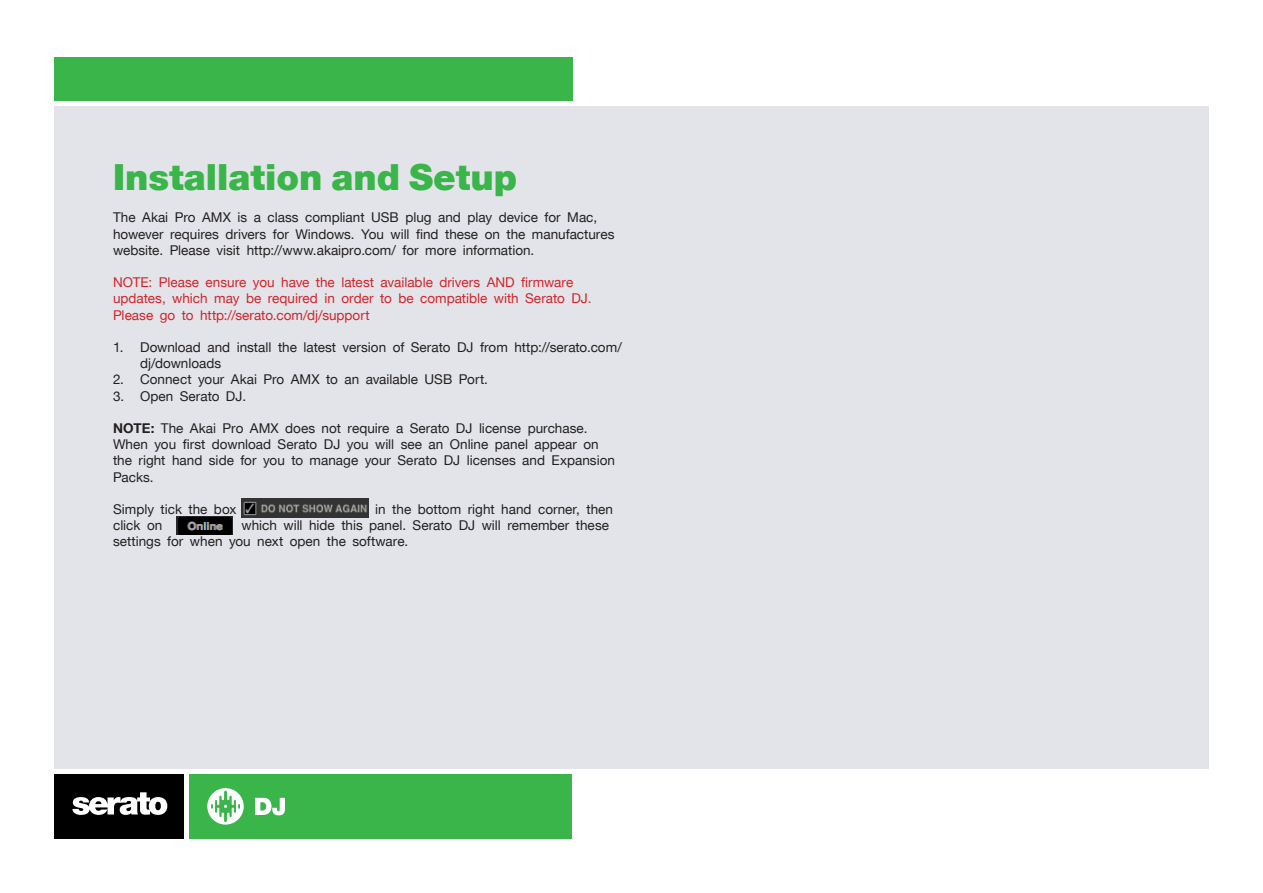
<style>
.page{position:relative;width:1263px;height:893px;background:#fff}
.page>*{position:absolute;margin:0;border:0;box-sizing:border-box;transform-origin:0 0}
.t1{font:900 36px "Serato";color:#3ab54a}
.t2{font:13.5px/16.2px "Serato";color:#231f20}
.t3{font:13.5px/16.2px "Serato";color:#d1232a}
.s1{font-weight:700}
</style>
<div class="page">
<div style="left:54px;top:106px;width:1155px;height:662px;background:#e2e4e9"></div>
<div style="left:54px;top:57px;width:518px;height:43px;background:#3ab54a"></div>
<div style="left:189px;top:774px;width:383px;height:65px;background:#3ab54a"></div>
<div style="left:54px;top:774px;width:130px;height:65px;background:#000"></div>
<svg style="left:72px;top:792px;width:95px;height:23px"></svg>
<svg style="left:255px;top:798px;width:30px;height:17px"></svg>
<svg style="left:207px;top:788px;width:37px;height:37px"></svg>
<img style="left:242px;top:499px;width:126px;height:19px">
<img style="left:176px;top:516px;width:56px;height:19px">
<p class="t1" style="left:113px;top:156px;width:405px">Installation and Setup</p>
<p class="t2" style="left:113px;top:209px;width:503px">The Akai Pro AMX is a class compliant USB plug and play device for Mac, however requires drivers for Windows. You will find these on the manufactures website. Please visit http://www.akaipro.com/ for more information.</p>
<p class="t3" style="left:113px;top:274px;width:480px">NOTE: Please ensure you have the latest available drivers AND firmware updates, which may be required in order to be compatible with Serato DJ.<br>Please go to http://serato.com/dj/support</p>
<p class="t2" style="left:140px;top:339px;width:483px;text-indent:-27px">1. Download and install the latest version of Serato DJ from http://serato.com/ dj/downloads</p>
<p class="t2" style="left:113px;top:371px;width:376px">2. Connect your Akai Pro AMX to an available USB Port.</p>
<p class="t2" style="left:113px;top:388px;width:135px">3. Open Serato DJ.</p>
<p class="t2" style="left:113px;top:420px;width:503px"><span class="s1">NOTE:</span> The Akai Pro AMX does not require a Serato DJ license purchase.<br>When you first download Serato DJ you will see an Online panel appear on the right hand side for you to manage your Serato DJ licenses and Expansion Packs.</p>
<p class="t2" style="left:113px;top:501px;width:125px">Simply tick the box</p>
<p class="t2" style="left:375px;top:501px;width:239px">in the bottom right hand corner, then</p>
<p class="t2" style="left:113px;top:517px;width:51px">click on</p>
<p class="t2" style="left:113px;top:517px;width:497px;text-indent:128px">which will hide this panel. Serato DJ will remember these settings for when you next open the software.</p>
</div>
